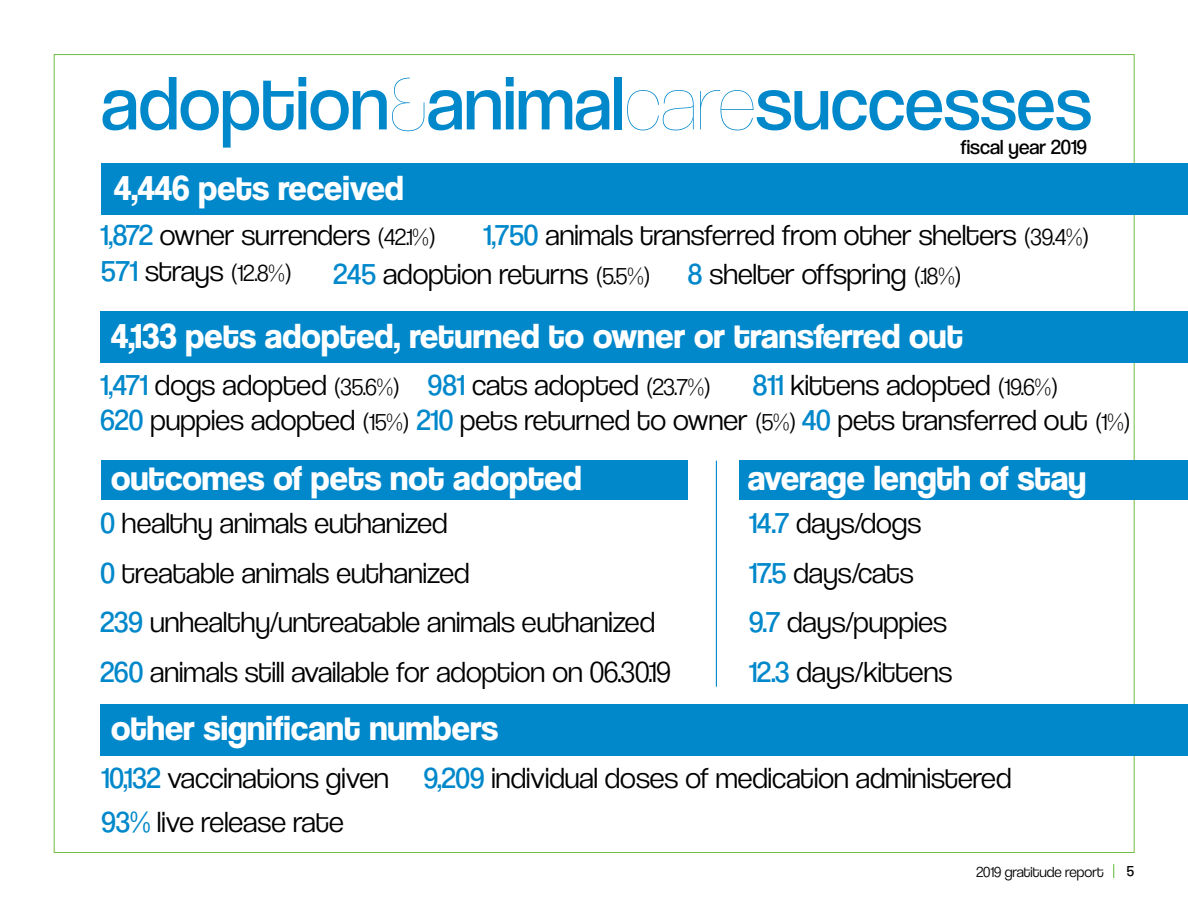
<style>
.page{position:relative;width:1188px;height:918px;background:#fff}
.page>*{position:absolute;margin:0;border:0;box-sizing:border-box;transform-origin:0 0}
.t1{font:78px "Coolvetica Bk";color:#0088cb}
.t2{font:700 36px "Coolvetica Rg";color:#fff}
.t3{font:30px/49.5px "Coolvetica Lt";color:#000}
.t4{font:24px "Coolvetica Lt";color:#000}
.t5{font:21px "Coolvetica Bk";color:#000}
.t6{font:15px "Coolvetica Lt";color:#000}
.t7{font:15px "Coolvetica Bk";color:#000}
.s1{font-family:"Coolvetica Ul"}
.s2{font-family:"Coolvetica Bk";color:#0088cb}
.s3{font-size:24px}
.s4{font-family:"Coolvetica Bk";font-size:30px;color:#0088cb}
.s5{font-size:30px}
</style>
<div class="page">
<svg style="left:1113px;top:864px;width:1px;height:14px"></svg>
<div style="left:101px;top:164px;width:1087px;height:51px;background:#0088cb"></div>
<div style="left:100px;top:311px;width:1088px;height:51px;background:#0088cb"></div>
<div style="left:101px;top:461px;width:587px;height:39px;background:#0088cb"></div>
<div style="left:740px;top:461px;width:448px;height:39px;background:#0088cb"></div>
<hr style="left:716px;top:461px;width:1px;height:226px;background:#0088cb">
<div style="left:100px;top:705px;width:1088px;height:51px;background:#0088cb"></div>
<h1 class="t1" style="left:101px;top:58px;width:992px">adoption<span class="s1">&amp;</span>animal<span class="s1">care</span>successes</h1>
<p class="t5" style="left:961px;top:135px;width:128px">fiscal year 2019</p>
<p class="t2" style="left:114px;top:167px;width:291px">4,446 pets received</p>
<p class="t3" style="left:100px;top:210px;width:337px"><span class="s2">1,872</span> owner surrenders <span class="s3">(42.1%)</span></p>
<p class="t3" style="left:483px;top:210px;width:608px"><span class="s2">1,750</span> animals transferred from other shelters <span class="s3">(39.4%)</span></p>
<p class="t4" style="left:101px;top:259px;width:192px"><span class="s4">571</span> <span class="s5">strays</span> (12.8%)</p>
<p class="t3" style="left:334px;top:249px;width:319px"><span class="s2">245</span> adoption returns <span class="s3">(5.5%)</span></p>
<p class="t3" style="left:688px;top:249px;width:275px"><span class="s2">8</span> shelter offspring <span class="s3">(.18%)</span></p>
<p class="t2" style="left:111px;top:314px;width:854px">4,133 pets adopted, returned to owner or transferred out</p>
<p class="t3" style="left:100px;top:360px;width:612px"><span class="s2">1,471</span> dogs adopted <span class="s3">(35.6%)</span> <span class="s2">981</span> cats adopted <span class="s3">(23.7%)</span></p>
<p class="t3" style="left:753px;top:360px;width:307px"><span class="s2">811</span> kittens adopted <span class="s3">(19.6%)</span></p>
<p class="t3" style="left:100px;top:395px;width:1032px"><span class="s2">620</span> puppies adopted <span class="s3">(15%)</span> <span class="s2">210</span> pets returned to owner <span class="s3">(5%)</span> <span class="s2">40</span> pets transferred out <span class="s3">(1%)</span></p>
<p class="t2" style="left:111px;top:457px;width:472px">outcomes of pets not adopted</p>
<p class="t2" style="left:748px;top:457px;width:340px">average length of stay</p>
<p class="t3" style="left:100px;top:498px;width:572px"><span class="s2">0</span> healthy animals euthanized<br><span class="s2">0</span> treatable animals euthanized<br><span class="s2">239</span> unhealthy/untreatable animals euthanized <span class="s2">260</span> animals still available for adoption on 06.30.19</p>
<p class="t3" style="left:749px;top:498px;width:205px"><span class="s2">14.7</span> days/dogs<br><span class="s2">17.5</span> days/cats<br><span class="s2">9.7</span> days/puppies<br><span class="s2">12.3</span> days/kittens</p>
<p class="t2" style="left:111px;top:706px;width:389px">other significant numbers</p>
<p class="t3" style="left:101px;top:756px;width:911px;line-height:43.5px"><span class="s2">10,132</span> vaccinations given <span class="s2">9,209</span> individual doses of medication administered<br><span class="s2">93%</span> live release rate</p>
<p class="t6" style="left:976px;top:863px;width:129px">2019 gratitude report</p>
<p class="t7" style="left:1127px;top:862px;width:9px">5</p>
</div>
